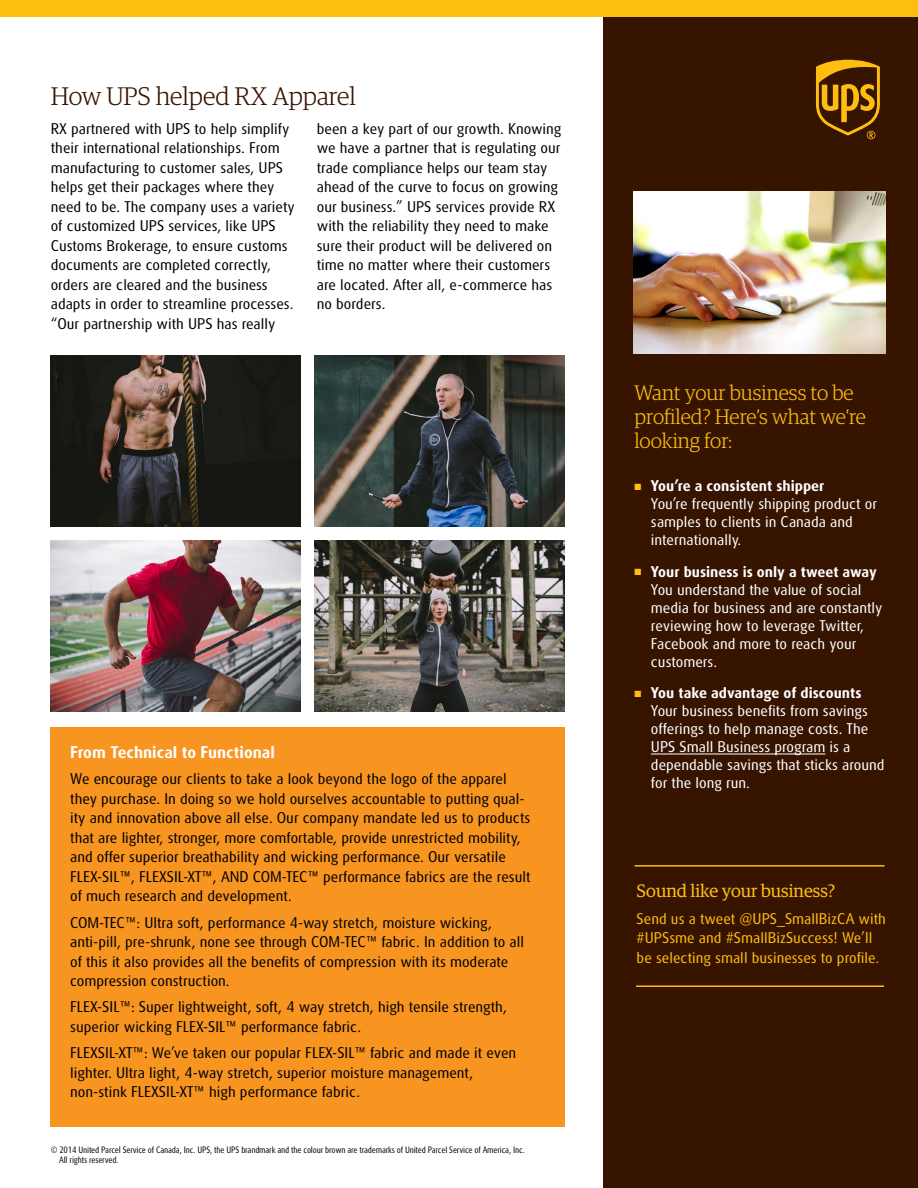
<style>
.page{position:relative;width:918px;height:1188px;background:#fff}
.page>*{position:absolute;margin:0;border:0;box-sizing:border-box;transform-origin:0 0}
.t1{font:300 25.5px "Guardian Egyp";color:#371400}
.t2{font:300 21px/24px "Guardian Egyp";color:#febe10}
.t3{font:18px "Guardian Egyp";color:#febe10}
.t4{font:700 16.5px "UPS Sans";color:#fff}
.t5{font:15px/19.5px "UPS Sans";color:#000}
.t6{font:15px/18px "UPS Sans";color:#fff}
.t7{font:15px/19.5px "UPS Sans";color:#febe10}
.t8{font:condensed 9px/10.5px "UPS Sans";letter-spacing:-.02em;color:#000}
.s1{color:#febe10}
.s2{font-weight:700}
</style>
<div class="page">
<div style="left:604px;top:0;width:314px;height:1188px;background:#371400"></div>
<div style="left:0;top:0;width:918px;height:16px;background:#febe10"></div>
<hr style="left:651px;top:754px;width:174px;height:1px;background:#fff">
<img style="left:634px;top:191px;width:251px;height:162px">
<svg style="left:816px;top:60px;width:64px;height:79px"></svg>
<hr style="left:634px;top:865px;width:251px;height:2px;background:#febe10">
<hr style="left:636px;top:985px;width:248px;height:2px;background:#febe10">
<img style="left:51px;top:541px;width:250px;height:171px">
<div style="left:51px;top:727px;width:514px;height:399px;background:#f89521"></div>
<img style="left:315px;top:541px;width:250px;height:171px">
<img style="left:51px;top:355px;width:250px;height:171px">
<img style="left:315px;top:355px;width:250px;height:171px">
<h1 class="t1" style="left:51px;top:80px;width:307px">How UPS helped RX Apparel</h1>
<p class="t5" style="left:51px;top:119px;width:246px">RX partnered with UPS to help simplify their international relationships. From manufacturing to customer sales, UPS helps get their packages where they need to be. The company uses a variety of customized UPS services, like UPS Customs Brokerage, to ensure customs documents are completed correctly, orders are cleared and the business adapts in order to streamline processes. “Our partnership with UPS has really</p>
<p class="t5" style="left:317px;top:119px;width:246px">been a key part of our growth. Knowing we have a partner that is regulating our trade compliance helps our team stay ahead of the curve to focus on growing our business.” UPS services provide RX with the reliability they need to make sure their product will be delivered on time no matter where their customers are located. After all, e-commerce has no borders.</p>
<p class="t4" style="left:70px;top:743px;width:206px">From Technical to Functional</p>
<p class="t5" style="left:70px;top:769px;width:462px">We encourage our clients to take a look beyond the logo of the apparel they purchase. In doing so we hold ourselves accountable to putting qual&shy;ity and innovation above all else. Our company mandate led us to products that are lighter, stronger, more comfortable, provide unrestricted mobility, and offer superior breathability and wicking performance. Our versatile FLEX-SIL™, FLEXSIL-XT™, AND COM-TEC™ performance fabrics are the result of much research and development.</p>
<p class="t5" style="left:70px;top:913px;width:456px">COM-TEC™: Ultra soft, performance 4-way stretch, moisture wicking, anti-pill, pre-shrunk, none see through COM-TEC™ fabric. In addition to all of this it also provides all the benefits of compression with its moderate compression construction.</p>
<p class="t5" style="left:70px;top:997px;width:438px">FLEX-SIL™: Super lightweight, soft, 4 way stretch, high tensile strength, superior wicking FLEX-SIL™ performance fabric.</p>
<p class="t5" style="left:70px;top:1043px;width:448px">FLEXSIL-XT™: We’ve taken our popular FLEX-SIL™ fabric and made it even lighter. Ultra light, 4-way stretch, superior moisture management, non-stink FLEXSIL-XT™ high performance fabric.</p>
<p class="t8" style="left:59px;top:1144px;width:467px;text-indent:-8px">© 2014 United Parcel Service of Canada, Inc. UPS, the UPS brandmark and the colour brown are trademarks of United Parcel Service of America, Inc.<br>All rights reserved.</p>
<h2 class="t2" style="left:634px;top:380px;width:233px">Want your business to be profiled? Here’s what we’re looking for:</h2>
<p class="t6" style="left:651px;top:477px;width:228px;text-indent:-16px"><span class="s1">■</span> <span class="s2">You’re a consistent shipper<br></span>You’re frequently shipping product or samples to clients in Canada and internationally.</p>
<p class="t6" style="left:651px;top:563px;width:233px;text-indent:-16px"><span class="s1">■</span> <span class="s2">Your business is only a tweet away<br></span>You understand the value of social media for business and are constantly reviewing how to leverage Twitter,<br>Facebook and more to reach your customers.</p>
<p class="t6" style="left:651px;top:684px;width:235px;text-indent:-16px"><span class="s1">■</span> <span class="s2">You take advantage of discounts<br></span>Your business benefits from savings offerings to help manage costs. The<br>UPS Small Business program is a dependable savings that sticks around for the long run.</p>
<p class="t3" style="left:637px;top:879px;width:200px">Sound like your business?</p>
<p class="t7" style="left:637px;top:909px;width:251px">Send us a tweet @UPS_SmallBizCA with #UPSsme and #SmallBizSuccess! We’ll be selecting small businesses to profile.</p>
</div>
